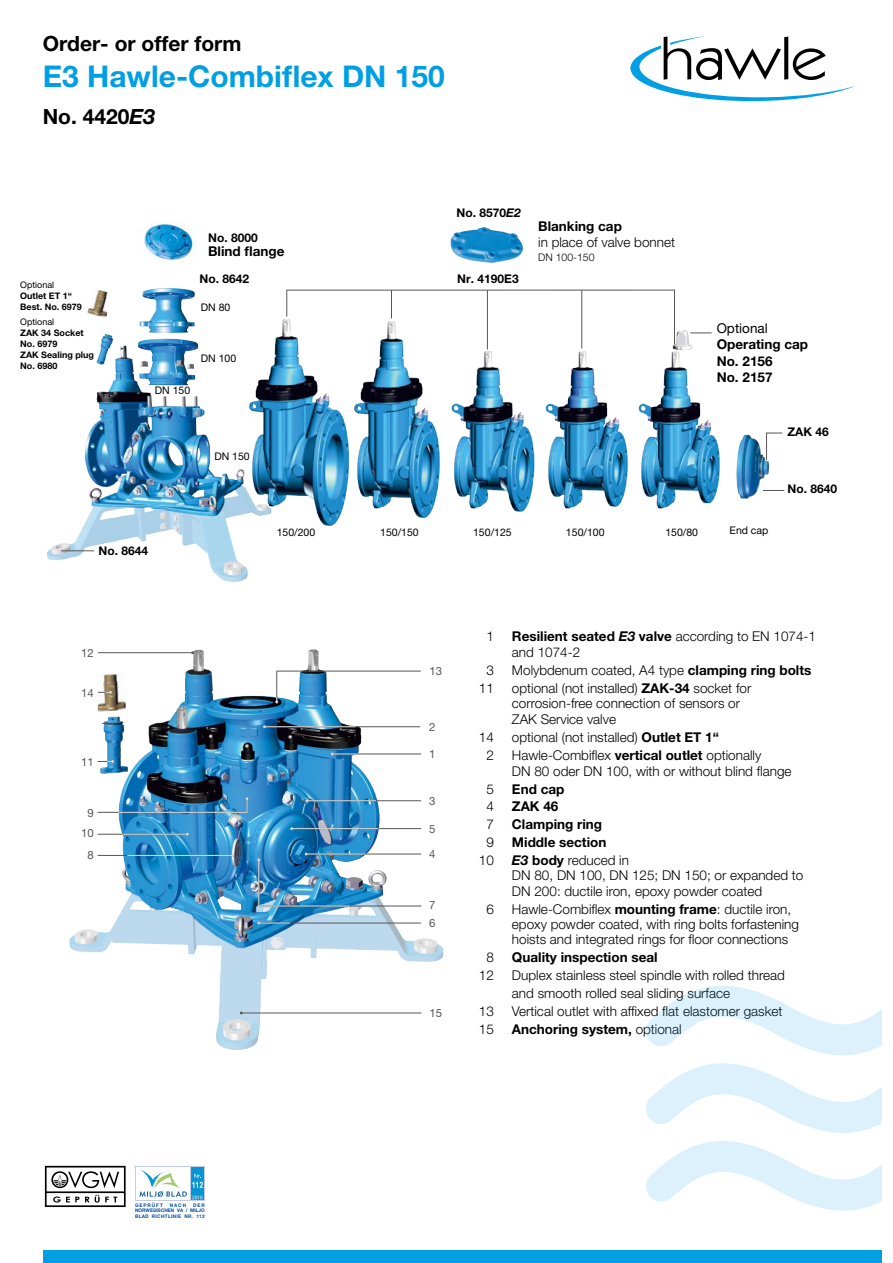
<style>
.page{position:relative;width:893px;height:1263px;background:#fff}
.page>*{position:absolute;margin:0;border:0;box-sizing:border-box;transform-origin:0 0}
.t1{font:700 30px "Helvetica Neue LT Pro";color:#009fe3}
.t2{font:700 21px "Helvetica Neue LT Pro";color:#000}
.t3{font:300 13.5px/15.8px "Helvetica Neue LT Pro";color:#000}
.t4{font:700 13.5px/16.5px "Helvetica Neue LT Pro";color:#000}
.t5{font:13.5px "Helvetica Neue LT Pro";color:#000}
.t6{font:700 12px "Helvetica Neue LT Pro";color:#000}
.t7{font:11.4px/20.1px "Helvetica Neue LT Pro";color:#575756;text-align:center}
.t8{font:10.5px "Helvetica Neue LT Pro";color:#000}
.t9{font:300 10.5px "Helvetica Neue LT Pro";color:#000}
.t10{font:700 9px/10.8px "Helvetica Neue LT Pro";color:#000}
.t11{font:9px "Helvetica Neue LT Pro";color:#000}
.t12{font:700 4.95px/5.8px "Helvetica Neue LT Pro";letter-spacing:.065em;color:#004d9a;text-align:justify;scale:.95 1}
.t13{font:700 4.95px "Helvetica Neue LT Pro";letter-spacing:.2em;color:#004d9a;scale:.95 1}
.s1{font-style:italic}
.s2{font-weight:700}
.s3{font-weight:700;font-style:italic}
.s4{font-weight:300}
</style>
<div class="page">
<svg style="left:630px;top:36px;width:226px;height:66px"></svg>
<svg style="left:45px;top:1166px;width:81px;height:41px"></svg>
<img style="left:69px;top:649px;width:375px;height:401px">
<img style="left:100px;top:716px;width:28px;height:58px">
<img style="left:96px;top:674px;width:30px;height:38px">
<hr style="left:277px;top:671px;width:144px;height:1px;background:#575756">
<hr style="left:98px;top:812px;width:149px;height:1px;background:#575756">
<hr style="left:292px;top:828px;width:129px;height:1px;background:#575756">
<hr style="left:306px;top:854px;width:115px;height:1px;background:#575756">
<hr style="left:259px;top:923px;width:162px;height:1px;background:#575756">
<hr style="left:307px;top:800px;width:114px;height:1px;background:#575756">
<hr style="left:264px;top:726px;width:156px;height:1px;background:#575756">
<hr style="left:98px;top:652px;width:95px;height:1px;background:#575756">
<hr style="left:98px;top:834px;width:89px;height:1px;background:#575756">
<hr style="left:98px;top:855px;width:135px;height:1px;background:#575756">
<hr style="left:332px;top:754px;width:89px;height:1px;background:#575756">
<hr style="left:276px;top:671px;width:1px;height:31px;background:#575756">
<hr style="left:292px;top:828px;width:86px;height:1px;background:#dadada">
<hr style="left:306px;top:854px;width:60px;height:1px;background:#dadada">
<hr style="left:259px;top:923px;width:31px;height:1px;background:#dadada">
<hr style="left:241px;top:1013px;width:180px;height:1px;background:#575756">
<hr style="left:307px;top:800px;width:69px;height:1px;background:#dadada">
<hr style="left:264px;top:726px;width:92px;height:1px;background:#dadada">
<hr style="left:122px;top:834px;width:65px;height:1px;background:#dadada">
<hr style="left:127px;top:855px;width:106px;height:1px;background:#dadada">
<svg style="left:246px;top:797px;width:2px;height:15px"></svg>
<svg style="left:331px;top:752px;width:26px;height:3px"></svg>
<svg style="left:275px;top:697px;width:3px;height:6px"></svg>
<hr style="left:118px;top:812px;width:129px;height:1px;background:#dadada">
<hr style="left:259px;top:906px;width:162px;height:1px;background:#575756">
<hr style="left:258px;top:906px;width:92px;height:1px;background:#dadada">
<hr style="left:258px;top:860px;width:1px;height:46px;background:#dadada">
<svg style="left:98px;top:760px;width:16px;height:3px"></svg>
<svg style="left:98px;top:691px;width:14px;height:3px"></svg>
<img style="left:139px;top:288px;width:56px;height:40px">
<img style="left:744px;top:435px;width:26px;height:64px">
<img style="left:46px;top:328px;width:202px;height:254px">
<img style="left:240px;top:319px;width:104px;height:209px">
<img style="left:344px;top:321px;width:96px;height:197px">
<img style="left:451px;top:351px;width:84px;height:161px">
<img style="left:545px;top:351px;width:83px;height:158px">
<img style="left:638px;top:352px;width:106px;height:157px">
<svg style="left:763px;top:490px;width:21px;height:1px"></svg>
<svg style="left:766px;top:433px;width:16px;height:27px"></svg>
<svg style="left:391px;top:291px;width:1px;height:27px"></svg>
<svg style="left:286px;top:291px;width:1px;height:26px"></svg>
<hr style="left:581px;top:290px;width:1px;height:58px;background:#575756">
<hr style="left:674px;top:290px;width:1px;height:58px;background:#575756">
<hr style="left:487px;top:290px;width:1px;height:60px;background:#575756">
<hr style="left:286px;top:290px;width:389px;height:1px;background:#575756">
<hr style="left:61px;top:550px;width:33px;height:1px;background:#575756">
<img style="left:140px;top:222px;width:55px;height:41px">
<img style="left:451px;top:227px;width:72px;height:36px">
<img style="left:672px;top:330px;width:25px;height:22px">
<img style="left:87px;top:290px;width:21px;height:28px">
<img style="left:94px;top:331px;width:20px;height:38px">
<svg style="left:135px;top:1166px;width:70px;height:35px"></svg>
<div style="left:43px;top:1251px;width:839px;height:12px;background:#009fe3"></div>
<svg style="left:646px;top:986px;width:236px;height:225px"></svg>
<svg style="left:690px;top:333px;width:22px;height:1px"></svg>
<h2 class="t2" style="left:43px;top:31px;width:200px">Order- or offer form</h2>
<h1 class="t1" style="left:43px;top:58px;width:404px">E3 Hawle-Combiflex DN 150</h1>
<h2 class="t2" style="left:43px;top:104px;width:114px">No. 4420<span class="s1">E3</span></h2>
<p class="t11" style="left:20px;top:280px;width:36px">Optional</p>
<p class="t10" style="left:20px;top:290px;width:63px">Outlet ET 1“<br>Best. No. 6979</p>
<p class="t11" style="left:20px;top:317px;width:36px">Optional</p>
<p class="t10" style="left:20px;top:327px;width:75px">ZAK 34 Socket<br>No. 6979<br>ZAK Sealing plug<br>No. 6980</p>
<p class="t6" style="left:208px;top:231px;width:51px">No. 8000</p>
<p class="t4" style="left:208px;top:242px;width:78px">Blind flange</p>
<p class="t6" style="left:199px;top:271px;width:51px">No. 8642</p>
<p class="t8" style="left:201px;top:301px;width:31px">DN 80</p>
<p class="t8" style="left:155px;top:384px;width:37px">DN 150</p>
<p class="t8" style="left:201px;top:352px;width:37px">DN 100</p>
<p class="t8" style="left:214px;top:450px;width:37px">DN 150</p>
<p class="t6" style="left:98px;top:544px;width:51px">No. 8644</p>
<p class="t8" style="left:277px;top:526px;width:40px">150/200</p>
<p class="t7" style="left:81px;top:643px;width:14px">12</p>
<p class="t7" style="left:81px;top:683px;width:14px">14</p>
<p class="t7" style="left:81px;top:752px;width:14px">11</p>
<p class="t7" style="left:81px;top:803px;width:14px">9<br>10</p>
<p class="t7" style="left:88px;top:845px;width:8px">8</p>
<p class="t6" style="left:456px;top:205px;width:66px">No. 8570<span class="s1">E2</span></p>
<p class="t6" style="left:457px;top:271px;width:63px">Nr. 4190E3</p>
<p class="t4" style="left:538px;top:217px;width:85px">Blanking cap</p>
<p class="t3" style="left:538px;top:234px;width:138px">in place of valve bonnet</p>
<p class="t9" style="left:538px;top:251px;width:58px">DN 100-150</p>
<p class="t8" style="left:380px;top:526px;width:40px">150/150</p>
<p class="t8" style="left:473px;top:526px;width:40px">150/125</p>
<p class="t8" style="left:566px;top:526px;width:40px">150/100</p>
<p class="t8" style="left:665px;top:526px;width:34px">150/80</p>
<p class="t5" style="left:717px;top:320px;width:53px">Optional</p>
<p class="t4" style="left:717px;top:336px;width:93px">Operating cap<br>No. 2156<br>No. 2157</p>
<p class="t6" style="left:787px;top:424px;width:43px">ZAK 46</p>
<p class="t8" style="left:730px;top:524px;width:40px">End cap</p>
<p class="t6" style="left:787px;top:481px;width:51px">No. 8640</p>
<p class="t7" style="left:429px;top:661px;width:14px">13</p>
<p class="t7" style="left:429px;top:717px;width:8px">2</p>
<p class="t7" style="left:429px;top:744px;width:8px">1</p>
<p class="t7" style="left:429px;top:791px;width:8px">3</p>
<p class="t7" style="left:429px;top:819px;width:8px">5</p>
<p class="t7" style="left:429px;top:844px;width:8px">4</p>
<p class="t7" style="left:429px;top:895px;width:8px;line-height:18.3px;text-align:left">7<br>6</p>
<p class="t7" style="left:429px;top:1003px;width:14px">15</p>
<p class="t3" style="left:486px;top:628px;width:9px">1</p>
<p class="t3" style="left:512px;top:628px;width:306px"><span class="s2">Resilient seated</span> <span class="s3">E3</span> <span class="s2">valve</span> according to EN 1074-1 and 1074-2</p>
<p class="t3" style="left:486px;top:662px;width:9px">3</p>
<p class="t3" style="left:512px;top:662px;width:301px">Molybdenum coated, A4 type <span class="s2">clamping ring bolts</span></p>
<p class="t3" style="left:479px;top:680px;width:17px">11</p>
<p class="t3" style="left:512px;top:680px;width:241px">optional (not installed) <span class="s2">ZAK-34</span> socket for corrosion-free connection of sensors or<br>ZAK Service valve</p>
<p class="t3" style="left:479px;top:729px;width:17px">14</p>
<p class="t3" style="left:512px;top:729px;width:209px">optional (not installed) <span class="s2">Outlet ET 1“</span></p>
<p class="t3" style="left:486px;top:747px;width:9px">2</p>
<p class="t3" style="left:512px;top:747px;width:281px">Hawle-Combiflex <span class="s2">vertical outlet</span> optionally<br>DN 80 oder DN 100, with or without blind flange</p>
<p class="t3" style="left:486px;top:780px;width:9px">5</p>
<p class="t4" style="left:512px;top:780px;width:54px">End cap</p>
<p class="t3" style="left:486px;top:798px;width:9px">4</p>
<p class="t4" style="left:512px;top:798px;width:48px">ZAK 46</p>
<p class="t3" style="left:486px;top:816px;width:9px">7</p>
<p class="t4" style="left:512px;top:816px;width:92px">Clamping ring</p>
<p class="t3" style="left:486px;top:834px;width:9px">9</p>
<p class="t4" style="left:512px;top:834px;width:96px">Middle section</p>
<p class="t3" style="left:479px;top:852px;width:17px">10</p>
<p class="t3" style="left:512px;top:852px;width:293px"><span class="s3">E3</span> <span class="s2">body</span> reduced in<br>DN 80, DN 100, DN 125; DN 150; or expanded to<br>DN 200: ductile iron, epoxy powder coated</p>
<p class="t3" style="left:486px;top:901px;width:9px">6</p>
<p class="t3" style="left:512px;top:901px;width:289px">Hawle-Combiflex <span class="s2">mounting frame</span>: ductile iron, epoxy powder coated, with ring bolts forfastening hoists and integrated rings for floor connections</p>
<p class="t3" style="left:486px;top:949px;width:9px">8</p>
<p class="t4" style="left:512px;top:949px;width:147px">Quality inspection seal</p>
<p class="t3" style="left:479px;top:967px;width:17px">12</p>
<p class="t3" style="left:512px;top:966px;width:274px;line-height:17.9px">Duplex stainless steel spindle with rolled thread and smooth rolled seal sliding surface</p>
<p class="t3" style="left:479px;top:1003px;width:17px">13</p>
<p class="t3" style="left:512px;top:1003px;width:272px">Vertical outlet with affixed flat elastomer gasket</p>
<p class="t3" style="left:479px;top:1021px;width:17px">15</p>
<p class="t4" style="left:512px;top:1020px;width:171px">Anchoring system, <span class="s4">optional</span></p>
<p class="t13" style="left:135px;top:1202px;width:31px">GEPRÜFT</p>
<p class="t12" style="left:170px;top:1202px;width:19px">NACH</p>
<p class="t12" style="left:135px;top:1202px;width:75px;text-indent:58px">DER NORWEGISCHEN VA / MILJO BLAD RICHTLINIE NR. 112</p>
</div>
